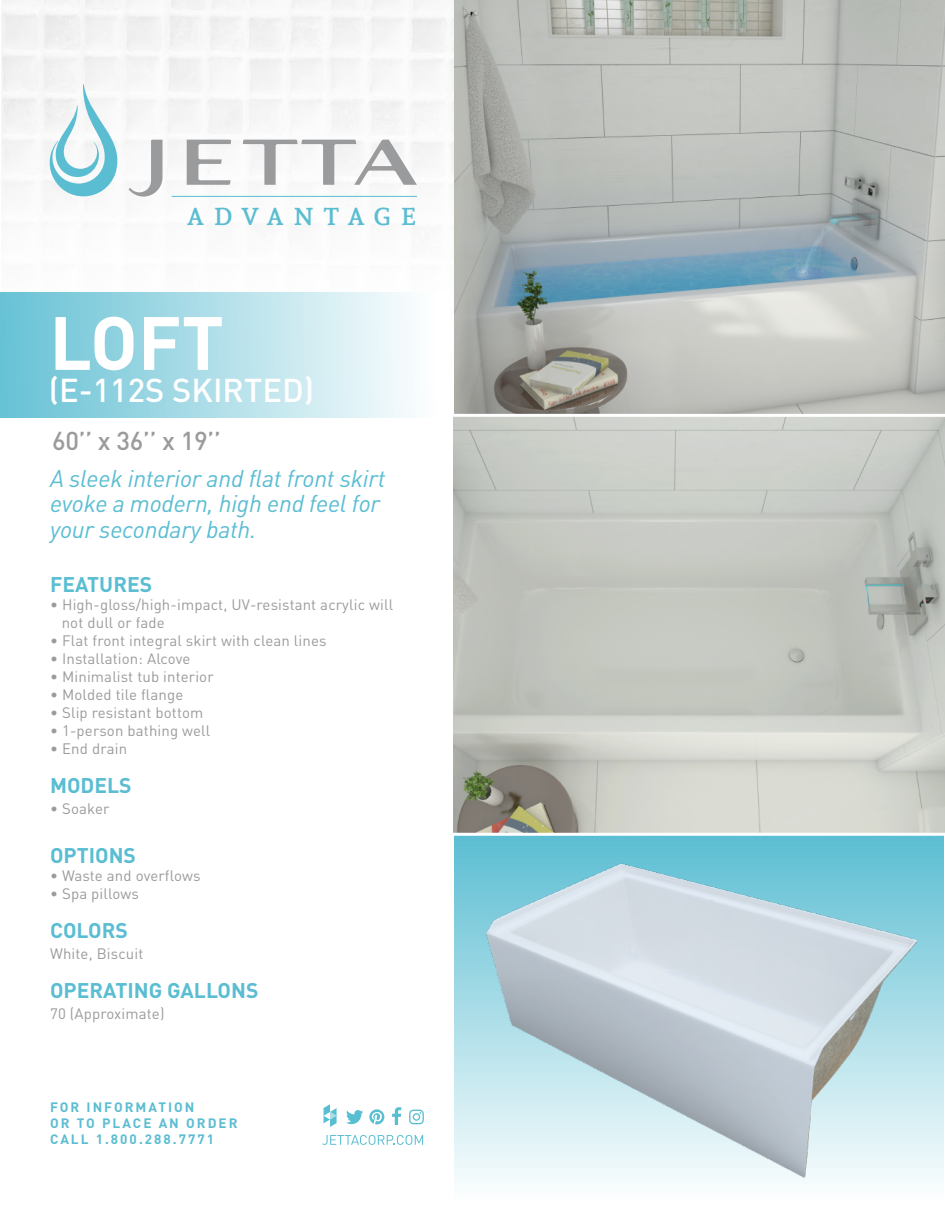
<style>
.page{position:relative;width:945px;height:1215px;background:#fff}
.page>*{position:absolute;margin:0;border:0;box-sizing:border-box;transform-origin:0 0}
.t1{font:700 74.25px "DIN";color:#fff}
.t2{font:500 32.7px "DIN";color:#fff}
.t3{font:32.4px "Andada SC";letter-spacing:.285em;color:#5abdd2}
.t4{font:500 25.65px "DIN";color:#9a9b9d}
.t5{font:italic 24px/25.5px "DIN";letter-spacing:-.01em;color:#5abdd2}
.t6{font:700 21px "DIN";color:#5abdd2}
.t7{font:15px/18px "DIN";letter-spacing:.01em;color:#9a9b9d}
.t8{font:700 13.5px/16.2px "DIN";letter-spacing:.15em;color:#5abdd2}
</style>
<div class="page">
<img style="left:423px;top:802px;width:521px;height:379px">
<img style="left:454px;top:0;width:491px;height:833px">
<div style="left:0;top:292px;width:449px;height:126px;background:linear-gradient(to right,#66c1d4,#fff)"></div>
<hr style="left:449px;top:414px;width:496px;height:3px;background:#fff">
<hr style="left:451px;top:833px;width:494px;height:3px;background:#fff">
<svg style="left:243px;top:140px;width:174px;height:45px"></svg>
<svg style="left:187px;top:140px;width:44px;height:45px"></svg>
<svg style="left:41px;top:84px;width:122px;height:113px"></svg>
<hr style="left:172px;top:196px;width:245px;height:1px;background:#5abdd2">
<svg style="left:346px;top:1110px;width:17px;height:14px"></svg>
<svg style="left:322px;top:1135px;width:101px;height:10px"></svg>
<svg style="left:369px;top:1109px;width:15px;height:15px"></svg>
<svg style="left:392px;top:1107px;width:9px;height:18px"></svg>
<svg style="left:324px;top:1104px;width:13px;height:23px"></svg>
<svg style="left:409px;top:1110px;width:15px;height:14px"></svg>
<h3 class="t3" style="left:187px;top:192px;width:231px">advantage</h3>
<h1 class="t1" style="left:49px;top:295px;width:176px">LOFT</h1>
<h2 class="t2" style="left:49px;top:370px;width:267px">(E-112S SKIRTED)</h2>
<h3 class="t4" style="left:52px;top:424px;width:170px">60’’ x 36’’ x 19’’</h3>
<h3 class="t5" style="left:50px;top:465px;width:337px">A sleek interior and flat front skirt evoke a modern, high end feel for your secondary bath.</h3>
<h3 class="t6" style="left:50px;top:570px;width:104px">FEATURES</h3>
<p class="t7" style="left:62px;top:595px;width:333px;text-indent:-12px">• High-gloss/high-impact, UV-resistant acrylic will not dull or fade</p>
<p class="t7" style="left:50px;top:631px;width:278px">• Flat front integral skirt with clean lines</p>
<p class="t7" style="left:50px;top:649px;width:142px">• Installation: Alcove</p>
<p class="t7" style="left:50px;top:667px;width:165px">• Minimalist tub interior</p>
<p class="t7" style="left:50px;top:685px;width:135px">• Molded tile flange</p>
<p class="t7" style="left:50px;top:703px;width:155px">• Slip resistant bottom</p>
<p class="t7" style="left:50px;top:721px;width:162px">• 1-person bathing well</p>
<p class="t7" style="left:50px;top:739px;width:79px">• End drain</p>
<h3 class="t6" style="left:50px;top:771px;width:83px">MODELS</h3>
<p class="t7" style="left:50px;top:799px;width:61px">• Soaker</p>
<h3 class="t6" style="left:50px;top:842px;width:87px">OPTIONS</h3>
<p class="t7" style="left:50px;top:866px;width:152px">• Waste and overflows</p>
<p class="t7" style="left:50px;top:884px;width:90px">• Spa pillows</p>
<h3 class="t6" style="left:50px;top:917px;width:79px">COLORS</h3>
<p class="t7" style="left:50px;top:944px;width:95px">White, Biscuit</p>
<h3 class="t6" style="left:50px;top:977px;width:210px">OPERATING GALLONS</h3>
<p class="t7" style="left:50px;top:1004px;width:116px">70 (Approximate)</p>
<p class="t8" style="left:50px;top:1098px;width:189px">FOR INFORMATION<br>OR TO PLACE AN ORDER<br>CALL 1.800.288.7771</p>
</div>
